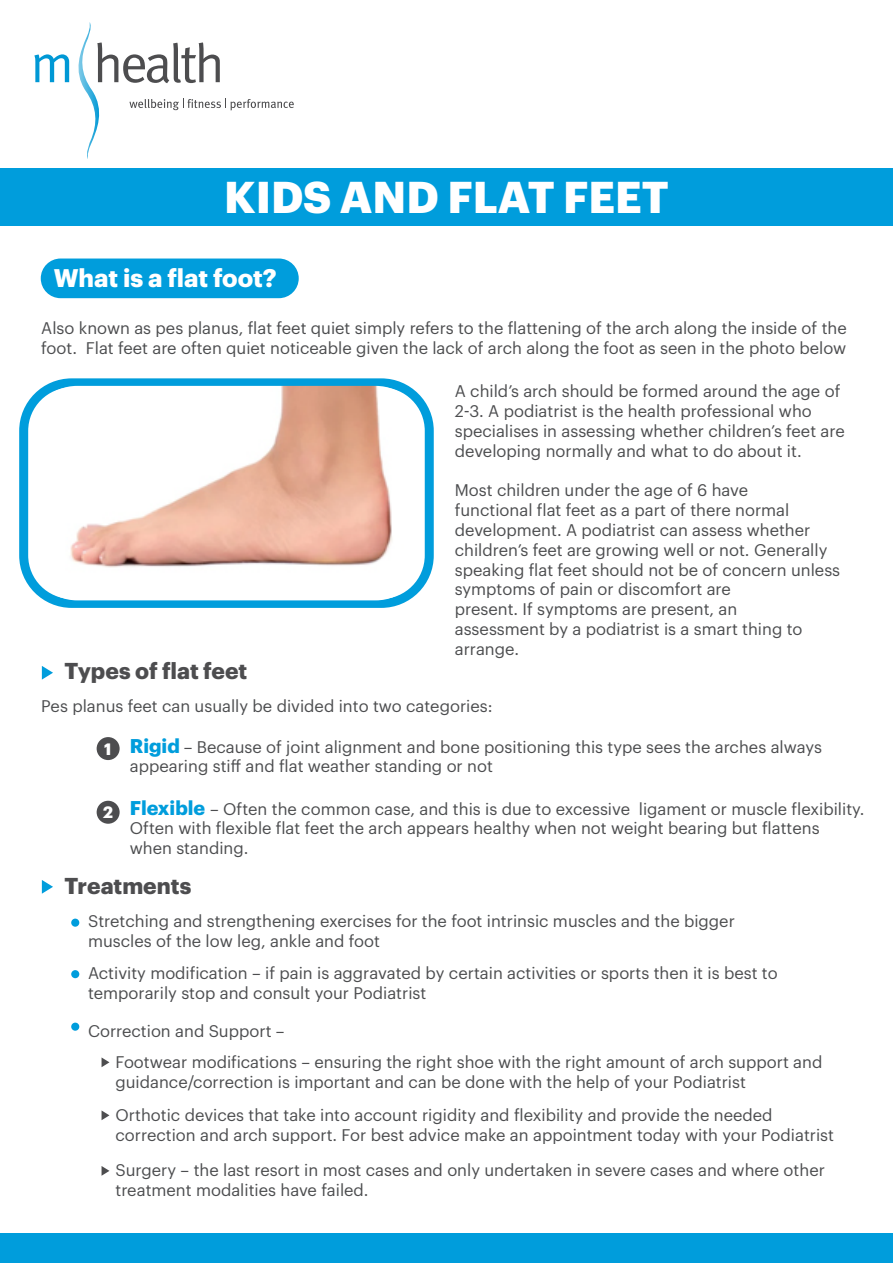
<style>
.page{position:relative;width:893px;height:1263px;background:#fff}
.page>*{position:absolute;margin:0;border:0;box-sizing:border-box;transform-origin:0 0}
.t1{font:700 43.65px "Graphik";color:#fff}
.t2{font:700 24.9px "Graphik";color:#fff}
.t3{font:700 22.5px "Graphik";color:#4d4d4f}
.t4{font:16.5px/19.8px "Graphik";color:#4c4d4f}
.t5{font:700 16.2px "Graphik";color:#fff}
.s1{font-weight:700;font-size:19.5px;color:#009ddc}
</style>
<div class="page">
<div style="left:41px;top:258px;width:258px;height:40px;background:#009ddc;border-radius:20px"></div>
<div style="left:0;top:168px;width:892px;height:58px;background:#009ddc"></div>
<div style="left:0;top:1233px;width:892px;height:30px;background:#009ddc"></div>
<svg style="left:34px;top:22px;width:260px;height:137px"></svg>
<div style="left:19px;top:378px;width:415px;height:230px;border:9px solid #009ddc;border-radius:48px"></div>
<img style="left:29px;top:386px;width:395px;height:214px">
<svg style="left:42px;top:666px;width:11px;height:14px"></svg>
<div style="left:97px;top:737px;width:23px;height:23px;background:#4d4d4f;border-radius:50%"></div>
<div style="left:97px;top:801px;width:23px;height:23px;background:#4d4d4f;border-radius:50%"></div>
<div style="left:71px;top:918px;width:8px;height:9px;background:#009ddc;border-radius:50%"></div>
<div style="left:71px;top:970px;width:8px;height:8px;background:#009ddc;border-radius:50%"></div>
<div style="left:71px;top:1022px;width:8px;height:9px;background:#009ddc;border-radius:50%"></div>
<svg style="left:102px;top:1058px;width:7px;height:9px"></svg>
<svg style="left:102px;top:1111px;width:7px;height:9px"></svg>
<svg style="left:102px;top:1166px;width:7px;height:10px"></svg>
<svg style="left:42px;top:880px;width:11px;height:14px"></svg>
<h1 class="t1" style="left:224px;top:164px;width:446px">KIDS AND FLAT FEET</h1>
<h2 class="t2" style="left:54px;top:259px;width:225px">What is a flat foot?</h2>
<p class="t4" style="left:41px;top:317px;width:807px">Also known as pes planus, flat feet quiet simply refers to the flattening of the arch along the inside of the foot. Flat feet are often quiet noticeable given the lack of arch along the foot as seen in the photo below</p>
<p class="t4" style="left:455px;top:380px;width:391px">A child’s arch should be formed around the age of 2-3. A podiatrist is the health professional who specialises in assessing whether children’s feet are developing normally and what to do about it.</p>
<p class="t4" style="left:455px;top:479px;width:387px">Most children under the age of 6 have<br>functional flat feet as a part of there normal development. A podiatrist can assess whether children’s feet are growing well or not. Generally speaking flat feet should not be of concern unless symptoms of pain or discomfort are<br>present. If symptoms are present, an<br>assessment by a podiatrist is a smart thing to arrange.</p>
<h3 class="t3" style="left:64px;top:653px;width:184px">Types of flat feet</h3>
<p class="t4" style="left:41px;top:695px;width:453px">Pes planus feet can usually be divided into two categories:</p>
<p class="t4" style="left:130px;top:735px;width:694px"><span class="s1">Rigid</span> – Because of joint alignment and bone positioning this type sees the arches always appearing stiff and flat weather standing or not</p>
<p class="t4" style="left:130px;top:797px;width:736px"><span class="s1">Flexible</span> – Often the common case, and this is due to excessive ligament or muscle flexibility.<br>Often with flexible flat feet the arch appears healthy when not weight bearing but flattens when standing.</p>
<p class="t5" style="left:104px;top:736px;width:9px">1</p>
<p class="t5" style="left:103px;top:800px;width:11px">2</p>
<h3 class="t3" style="left:64px;top:869px;width:128px">Treatments</h3>
<p class="t4" style="left:88px;top:910px;width:648px">Stretching and strengthening exercises for the foot intrinsic muscles and the bigger muscles of the low leg, ankle and foot</p>
<p class="t4" style="left:88px;top:961px;width:691px">Activity modification – if pain is aggravated by certain activities or sports then it is best to temporarily stop and consult your Podiatrist</p>
<p class="t4" style="left:116px;top:1015px;width:708px;line-height:30.5px;text-indent:-28px">Correction and Support –<br>Footwear modifications – ensuring the right shoe with the right amount of arch support and</p>
<p class="t4" style="left:116px;top:1063px;width:658px;line-height:33.2px">guidance/correction is important and can be done with the help of your Podiatrist<br>Orthotic devices that take into account rigidity and flexibility and provide the needed</p>
<p class="t4" style="left:116px;top:1115px;width:720px;line-height:35.7px">correction and arch support. For best advice make an appointment today with your Podiatrist<br>Surgery – the last resort in most cases and only undertaken in severe cases and where other</p>
<p class="t4" style="left:116px;top:1179px;width:255px">treatment modalities have failed.</p>
</div>
